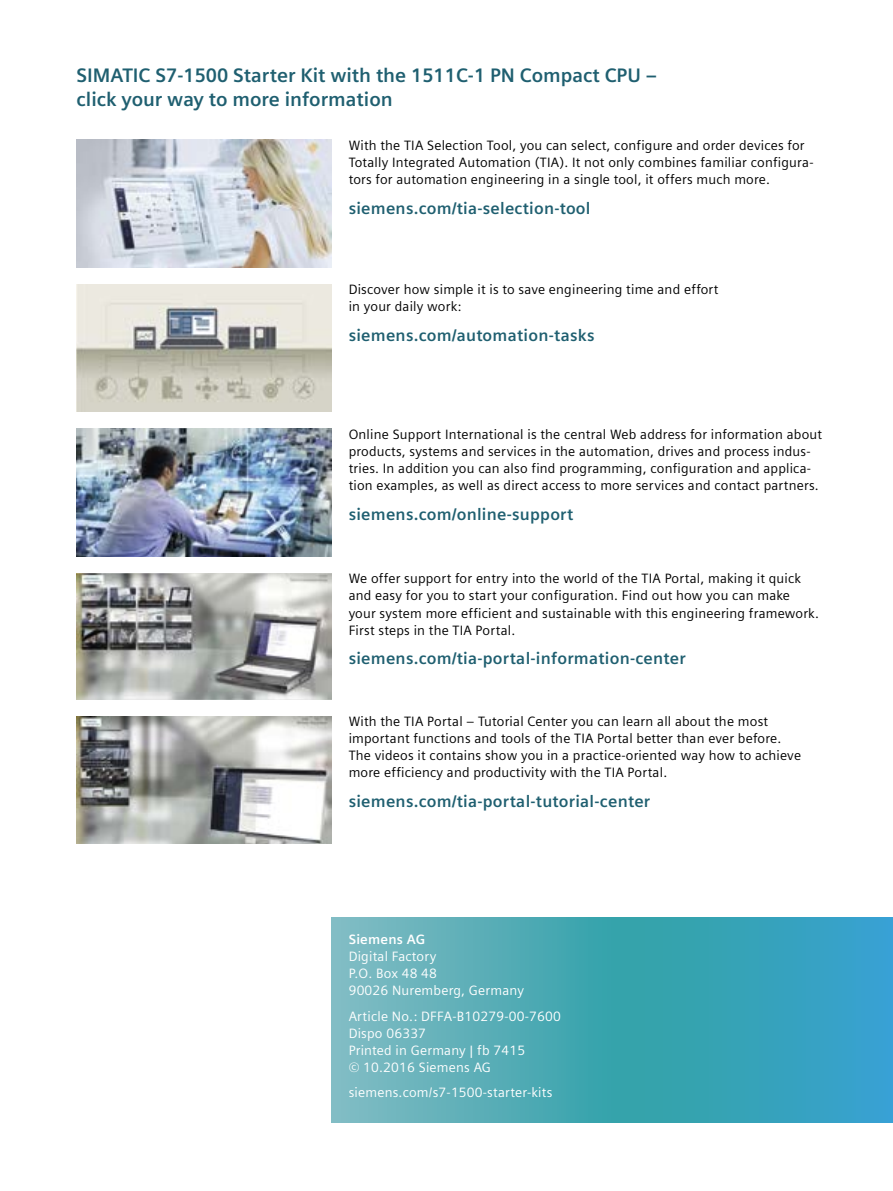
<style>
.page{position:relative;width:893px;height:1191px;background:#fff}
.page>*{position:absolute;margin:0;border:0;box-sizing:border-box;transform-origin:0 0}
.t1{font:700 19.5px/23.4px "Siemens Sans Global";color:#1f5f70}
.t2{font:700 16.5px "Siemens Sans Global";letter-spacing:.015em;color:#1f5f70}
.t3{font:13.5px/17px "Siemens Sans Global";letter-spacing:.015em;color:#000}
.t4{font:13.5px/17px "Siemens Sans Global";letter-spacing:.015em;color:#fff}
.t5{font:700 13.5px "Siemens Sans Global";letter-spacing:.015em;color:#fff}
</style>
<div class="page">
<svg style="left:332px;top:917px;width:561px;height:206px;background:#49a8b9"></svg>
<img style="left:77px;top:140px;width:255px;height:127px">
<img style="left:77px;top:284px;width:255px;height:128px">
<img style="left:77px;top:429px;width:255px;height:127px">
<img style="left:77px;top:573px;width:255px;height:126px">
<img style="left:77px;top:716px;width:255px;height:127px">
<h1 class="t1" style="left:77px;top:64px;width:582px">SIMATIC S7-1500 Starter Kit with the 1511C-1 PN Compact CPU – click your way to more information</h1>
<p class="t3" style="left:349px;top:137px;width:466px">With the TIA Selection Tool, you can select, configure and order devices for<br>Totally Integrated Automation (TIA). It not only combines familiar configura&shy;tors for automation engineering in a single tool, it offers much more.</p>
<p class="t2" style="left:349px;top:198px;width:243px">siemens.com/tia-selection-tool</p>
<p class="t3" style="left:349px;top:282px;width:371px">Discover how simple it is to save engineering time and effort in your daily work:</p>
<p class="t2" style="left:349px;top:326px;width:247px">siemens.com/automation-tasks</p>
<p class="t3" style="left:349px;top:426px;width:475px">Online Support International is the central Web address for information about products, systems and services in the automation, drives and process indus&shy;tries. In addition you can also find programming, configuration and applica&shy;tion examples, as well as direct access to more services and contact partners.</p>
<p class="t2" style="left:349px;top:504px;width:226px">siemens.com/online-support</p>
<p class="t3" style="left:349px;top:571px;width:472px">We offer support for entry into the world of the TIA Portal, making it quick and easy for you to start your configuration. Find out how you can make your system more efficient and sustainable with this engineering framework.<br>First steps in the TIA Portal.</p>
<p class="t2" style="left:349px;top:649px;width:338px">siemens.com/tia-portal-information-center</p>
<p class="t3" style="left:349px;top:713px;width:454px">With the TIA Portal – Tutorial Center you can learn all about the most important functions and tools of the TIA Portal better than ever before.<br>The videos it contains show you in a practice-oriented way how to achieve more efficiency and productivity with the TIA Portal.</p>
<p class="t2" style="left:349px;top:791px;width:303px">siemens.com/tia-portal-tutorial-center</p>
<p class="t5" style="left:349px;top:931px;width:78px">Siemens AG</p>
<p class="t4" style="left:349px;top:948px;width:177px">Digital Factory<br>P.O. Box 48 48<br>90026 Nuremberg, Germany</p>
<p class="t4" style="left:349px;top:1008px;width:214px">Article No.: DFFA-B10279-00-7600<br>Dispo 06337<br>Printed in Germany | fb 7415<br>© 10.2016 Siemens AG</p>
<p class="t4" style="left:349px;top:1084px;width:205px">siemens.com/s7-1500-starter-kits</p>
</div>
